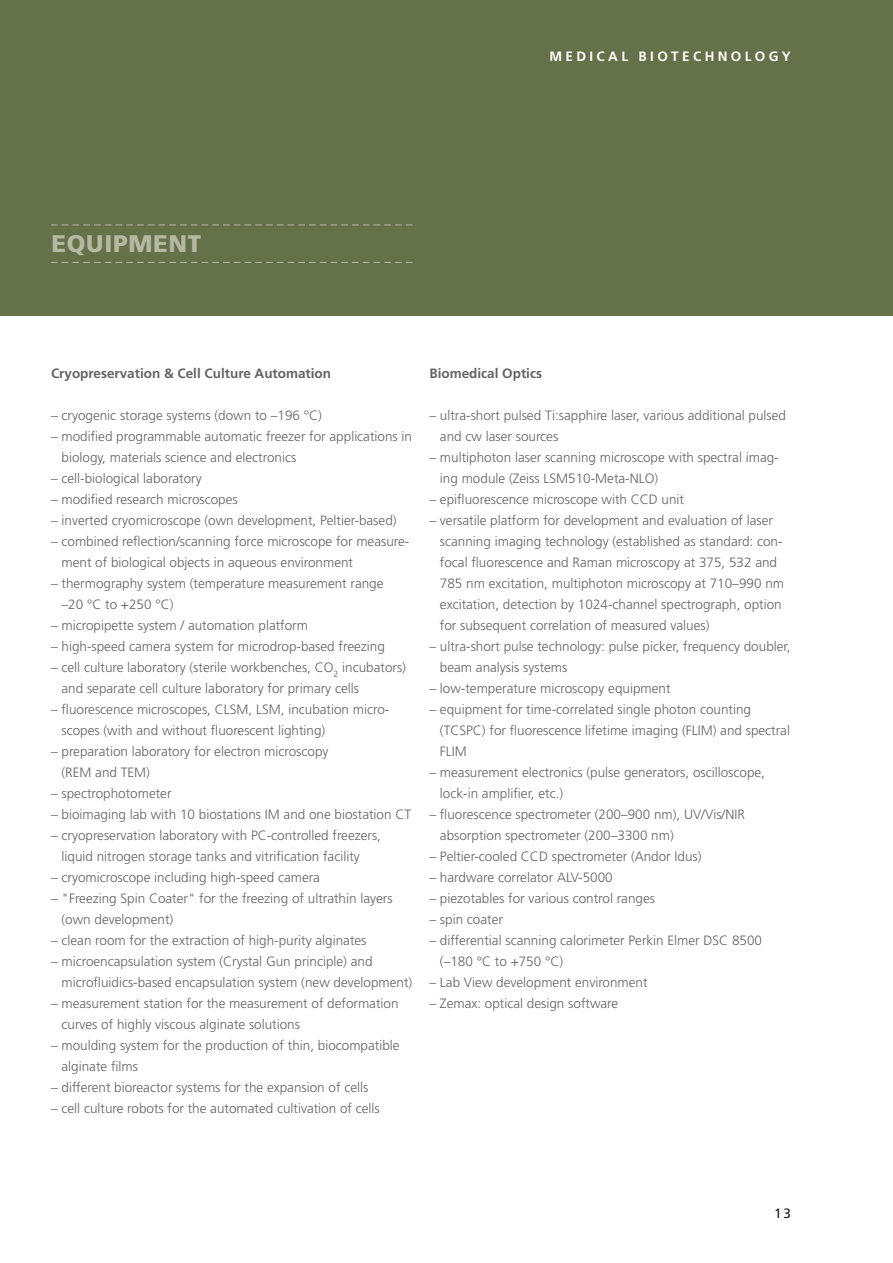
<style>
.page{position:relative;width:893px;height:1263px;background:#fff}
.page>*{position:absolute;margin:0;border:0;box-sizing:border-box;transform-origin:0 0}
.t1{font:900 24px "Frutiger LT Std";letter-spacing:.03em;color:#b6b8a3}
.t2{font:300 13.5px/21px "Frutiger LT Std";color:#636366}
.t3{font:700 13.5px "Frutiger LT Std";color:#636366}
.t4{font:700 13.5px "Frutiger LT Std";color:#fff}
.t5{font:13.5px "Frutiger LT Std";color:#231f20}
</style>
<div class="page">
<div style="left:0;top:0;width:893px;height:315px;background:#657249"></div>
<svg style="left:51px;top:224px;width:361px;height:1px"></svg>
<svg style="left:51px;top:262px;width:361px;height:1px"></svg>
<p class="t4" style="left:549px;top:49px;width:13px">MED</p>
<p class="t4" style="left:589px;top:49px;width:19px">ICAL</p>
<p class="t4" style="left:639px;top:49px;width:32px">BIOTECHNOLOG</p>
<p class="t4" style="left:782px;top:49px;width:11px">Y</p>
<h1 class="t1" style="left:52px;top:229px;width:151px">EQUIPMENT</h1>
<p class="t3" style="left:51px;top:365px;width:282px">Cryopreservation &amp; Cell Culture Automation</p>
<p class="t2" style="left:51px;top:405px;width:272px">– cryogenic storage systems (down to –196 °C)</p>
<p class="t2" style="left:62px;top:426px;width:352px;text-indent:-11px">– modified programmable automatic freezer for applications in biology, materials science and electronics</p>
<p class="t2" style="left:51px;top:468px;width:152px">– cell-biological laboratory</p>
<p class="t2" style="left:51px;top:489px;width:188px">– modified research microscopes</p>
<p class="t2" style="left:51px;top:510px;width:347px">– inverted cryomicroscope (own development, Peltier-based)</p>
<p class="t2" style="left:62px;top:531px;width:349px;text-indent:-11px">– combined reflection/scanning force microscope for measure&shy;ment of biological objects in aqueous environment</p>
<p class="t2" style="left:62px;top:573px;width:324px;text-indent:-11px">– thermography system (temperature measurement range –20 °C to +250 °C)</p>
<p class="t2" style="left:51px;top:615px;width:258px">– micropipette system / automation platform</p>
<p class="t2" style="left:51px;top:636px;width:335px">– high-speed camera system for microdrop-based freezing</p>
<p class="t2" style="left:62px;top:657px;width:346px;text-indent:-10px">– cell culture laboratory (sterile workbenches, CO<sub>2</sub> incubators) and separate cell culture laboratory for primary cells</p>
<p class="t2" style="left:62px;top:699px;width:329px;text-indent:-11px">– fluorescence microscopes, CLSM, LSM, incubation micro&shy;scopes (with and without fluorescent lighting)</p>
<p class="t2" style="left:62px;top:741px;width:269px;text-indent:-11px">– preparation laboratory for electron microscopy (REM and TEM)</p>
<p class="t2" style="left:51px;top:783px;width:122px">– spectrophotometer</p>
<p class="t2" style="left:51px;top:804px;width:362px">– bioimaging lab with 10 biostations IM and one biostation CT</p>
<p class="t2" style="left:62px;top:825px;width:321px;text-indent:-11px">– cryopreservation laboratory with PC-controlled freezers, liquid nitrogen storage tanks and vitrification facility</p>
<p class="t2" style="left:51px;top:867px;width:271px">– cryomicroscope including high-speed camera</p>
<p class="t2" style="left:62px;top:888px;width:333px;text-indent:-11px">– "Freezing Spin Coater" for the freezing of ultrathin layers (own development)</p>
<p class="t2" style="left:51px;top:930px;width:317px">– clean room for the extraction of high-purity alginates</p>
<p class="t2" style="left:62px;top:951px;width:352px;text-indent:-11px">– microencapsulation system (Crystal Gun principle) and microfluidics-based encapsulation system (new development)</p>
<p class="t2" style="left:62px;top:993px;width:339px;text-indent:-11px">– measurement station for the measurement of deformation curves of highly viscous alginate solutions</p>
<p class="t2" style="left:62px;top:1035px;width:340px;text-indent:-11px">– moulding system for the production of thin, biocompatible alginate films</p>
<p class="t2" style="left:51px;top:1077px;width:319px">– different bioreactor systems for the expansion of cells</p>
<p class="t2" style="left:51px;top:1098px;width:330px">– cell culture robots for the automated cultivation of cells</p>
<p class="t3" style="left:429px;top:366px;width:114px">Biomedical Optics</p>
<p class="t2" style="left:440px;top:405px;width:348px;text-indent:-11px">– ultra-short pulsed Ti:sapphire laser, various additional pulsed and cw laser sources</p>
<p class="t2" style="left:440px;top:447px;width:340px;text-indent:-11px">– multiphoton laser scanning microscope with spectral imag&shy;ing module (Zeiss LSM510-Meta-NLO)</p>
<p class="t2" style="left:429px;top:489px;width:256px">– epifluorescence microscope with CCD unit</p>
<p class="t2" style="left:440px;top:510px;width:346px;text-indent:-11px">– versatile platform for development and evaluation of laser scanning imaging technology (established as standard: con&shy;focal fluorescence and Raman microscopy at 375, 532 and 785 nm excitation, multiphoton microscopy at 710–990 nm excitation, detection by 1024-channel spectrograph, option for subsequent correlation of measured values)</p>
<p class="t2" style="left:440px;top:636px;width:352px;text-indent:-11px">– ultra-short pulse technology: pulse picker, frequency doubler, beam analysis systems</p>
<p class="t2" style="left:429px;top:678px;width:243px">– low-temperature microscopy equipment</p>
<p class="t2" style="left:440px;top:699px;width:352px;text-indent:-11px">– equipment for time-correlated single photon counting (TCSPC) for fluorescence lifetime imaging (FLIM) and spectral<br>FLIM</p>
<p class="t2" style="left:440px;top:762px;width:327px;text-indent:-11px">– measurement electronics (pulse generators, oscilloscope, lock-in amplifier, etc.)</p>
<p class="t2" style="left:440px;top:804px;width:306px;text-indent:-11px">– fluorescence spectrometer (200–900 nm), UV/Vis/NIR absorption spectrometer (200–3300 nm)</p>
<p class="t2" style="left:429px;top:846px;width:274px">– Peltier-cooled CCD spectrometer (Andor Idus)</p>
<p class="t2" style="left:429px;top:867px;width:185px">– hardware correlator ALV-5000</p>
<p class="t2" style="left:429px;top:888px;width:227px">– piezotables for various control ranges</p>
<p class="t2" style="left:429px;top:909px;width:75px">– spin coater</p>
<p class="t2" style="left:440px;top:930px;width:324px;text-indent:-11px">– differential scanning calorimeter Perkin Elmer DSC 8500 (–180 °C to +750 °C)</p>
<p class="t2" style="left:429px;top:972px;width:220px">– Lab View development environment</p>
<p class="t2" style="left:429px;top:993px;width:190px">– Zemax: optical design software</p>
<p class="t5" style="left:774px;top:1205px;width:18px">13</p>
</div>
